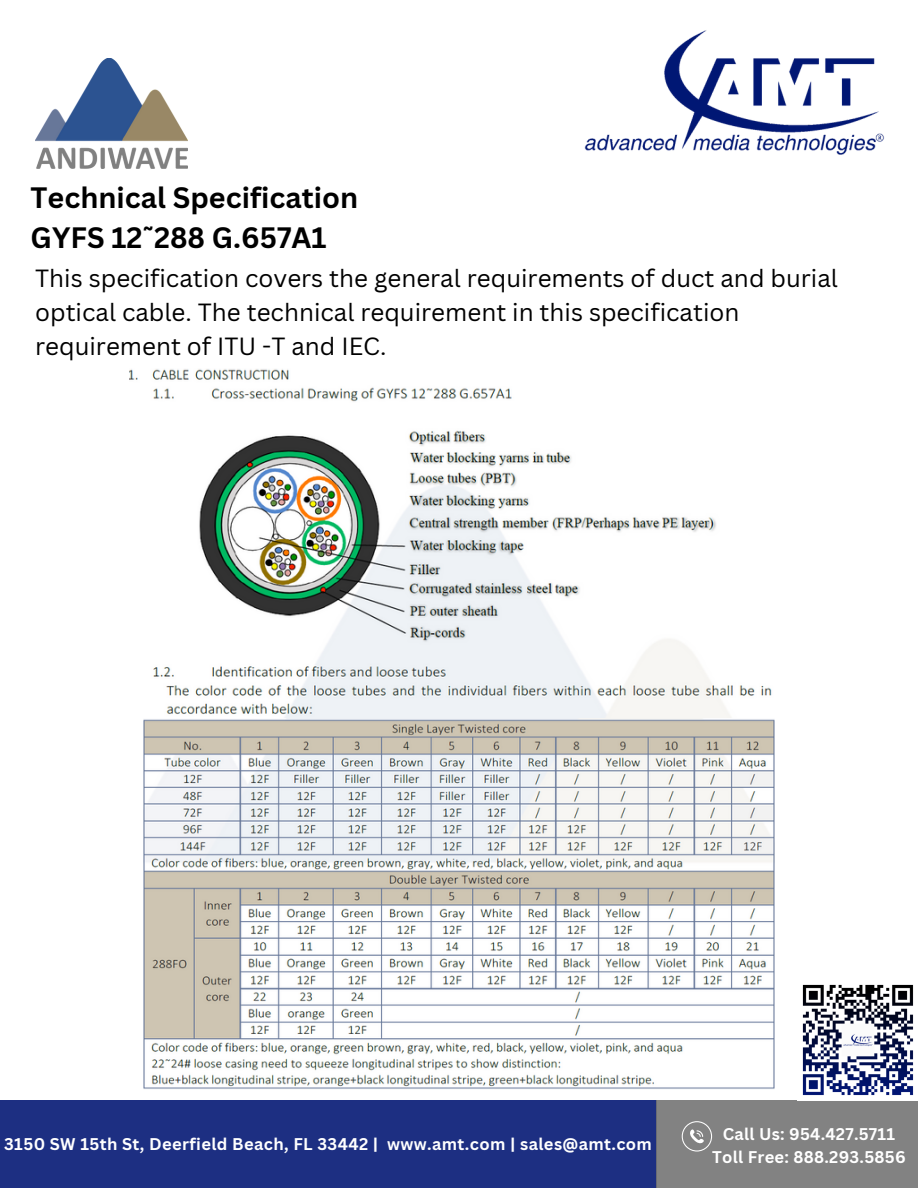
<style>
.page{position:relative;width:918px;height:1188px;background:#fff}
.page>*{position:absolute;margin:0;border:0;box-sizing:border-box;transform-origin:0 0}
.t1{font:700 28.65px "Canva Sans";color:#000}
.t2{font:24.15px/33.8px "Canva Sans";color:#000}
.t3{font:700 16.5px "Canva Sans";letter-spacing:.025em;color:#fff}
</style>
<div class="page">
<img style="left:584px;top:30px;width:301px;height:125px">
<div style="left:0;top:1100px;width:656px;height:88px;background:#1d2f82"></div>
<div style="left:656px;top:1100px;width:262px;height:88px;background:#828282"></div>
<svg style="left:682px;top:1121px;width:30px;height:31px"></svg>
<img style="left:35px;top:58px;width:152px;height:110px">
<img style="left:129px;top:369px;width:643px;height:350px">
<img style="left:144px;top:719px;width:631px;height:370px">
<img style="left:802px;top:984px;width:112px;height:112px">
<p class="t1" style="left:31px;top:178px;width:329px">Technical Specification</p>
<p class="t1" style="left:31px;top:217px;width:298px">GYFS 12˜288 G.657A1</p>
<p class="t2" style="left:35px;top:261px;width:804px">This specification covers the general requirements of duct and burial optical cable. The technical requirement in this specification requirement of ITU -T and IEC.</p>
<p class="t3" style="left:4px;top:1132px;width:649px">3150 SW 15th St, Deerfield Beach, FL 33442 | www.amt.com | sales@amt.com</p>
<p class="t3" style="left:723px;top:1123px;width:174px">Call Us: 954.427.5711</p>
<p class="t3" style="left:712px;top:1145px;width:195px">Toll Free: 888.293.5856</p>
</div>
